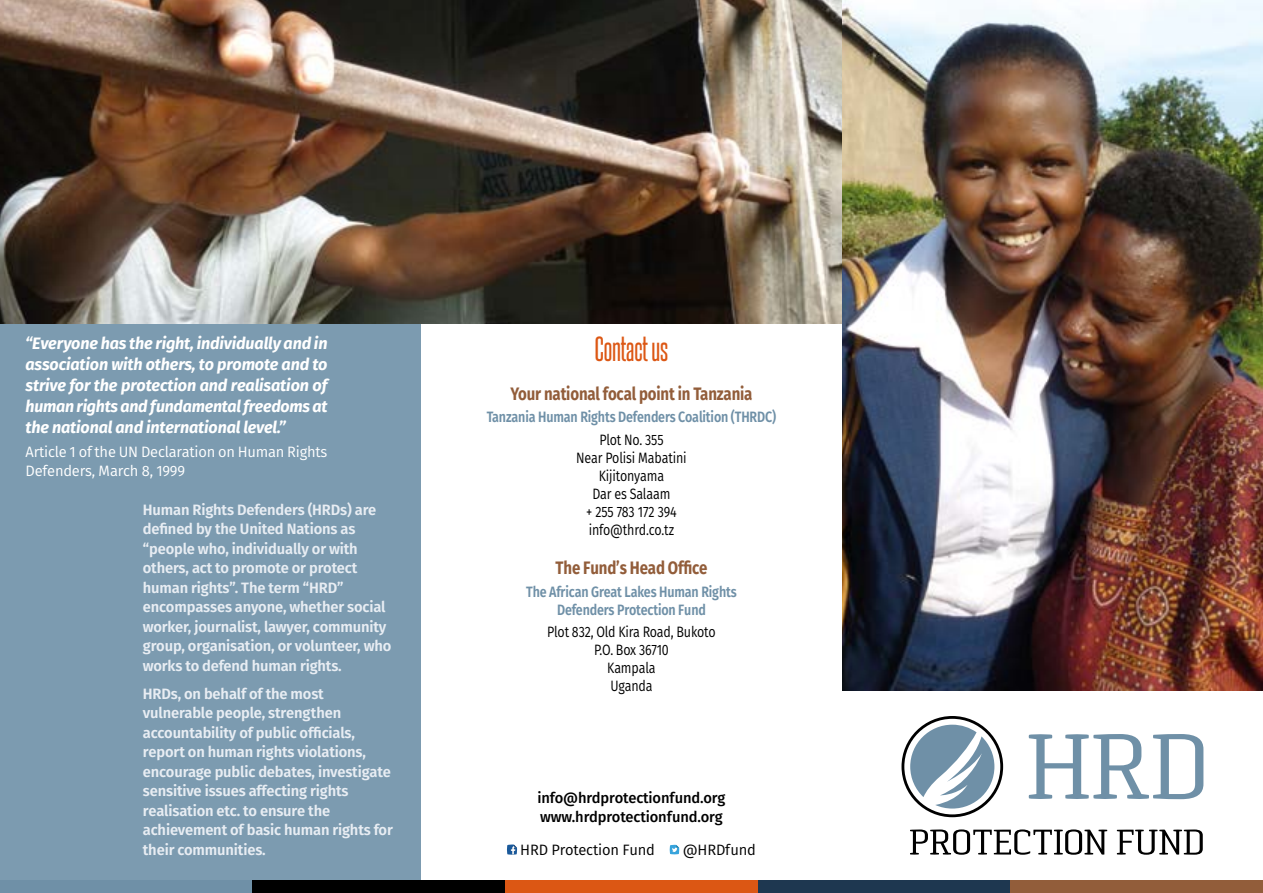
<style>
.page{position:relative;width:1263px;height:893px;background:#fff}
.page>*{position:absolute;margin:0;border:0;box-sizing:border-box;transform-origin:0 0}
.t1{font:30px "Steelfish Rg";letter-spacing:-.005em;color:#dc5714}
.t2{font:700 18px "Fira Sans";letter-spacing:-.01em;color:#925d3a;scale:.83 1}
.t3{font:italic 700 16.5px/21px "Fira Sans";letter-spacing:-.01em;color:#fff;text-align:justify}
.t4{font:600 15px/19.5px "Fira Sans";letter-spacing:-.01em;color:#e8edf3}
.t5{font:15px/18px "Fira Sans";letter-spacing:-.01em;color:#000;text-align:center;scale:.83 1}
.t6{font:600 15px/18px "Fira Sans";letter-spacing:-.01em;color:#6f90a7;text-align:center;scale:.83 1}
.t7{font:15px/19.5px "Fira Sans";letter-spacing:-.015em;color:#fff}
.t8{font:500 15px/19.5px "Fira Sans";letter-spacing:-.01em;color:#000}
.t9{font:15px "Fira Sans";letter-spacing:-.01em;color:#000}
</style>
<div class="page">
<div style="left:0;top:323px;width:421px;height:570px;background:#7c9bb0"></div>
<div style="left:0;top:880px;width:253px;height:13px;background:#6f90a7"></div>
<div style="left:253px;top:880px;width:252px;height:13px;background:#000"></div>
<div style="left:505px;top:880px;width:253px;height:13px;background:#dc5714"></div>
<div style="left:758px;top:880px;width:252px;height:13px;background:#1e3750"></div>
<div style="left:1010px;top:880px;width:253px;height:13px;background:#925d3a"></div>
<img style="left:842px;top:0;width:421px;height:691px">
<img style="left:0;top:0;width:842px;height:323px">
<svg style="left:1029px;top:734px;width:174px;height:65px"></svg>
<svg style="left:910px;top:829px;width:197px;height:26px"></svg>
<svg style="left:1117px;top:829px;width:86px;height:26px"></svg>
<svg style="left:901px;top:716px;width:102px;height:101px"></svg>
<svg style="left:507px;top:844px;width:10px;height:11px"></svg>
<svg style="left:670px;top:845px;width:9px;height:9px"></svg>
<p class="t3" style="left:26px;top:333px;width:303px">“Everyone has the right, individually and in association with others, to promote and to strive for the protection and realisation of human rights and fundamental freedoms at the national and international level.”</p>
<p class="t7" style="left:26px;top:442px;width:303px">Article 1 of the UN Declaration on Human Rights<br>Defenders, March 8, 1999</p>
<p class="t4" style="left:143px;top:500px;width:250px">Human Rights Defenders (HRDs) are defined by the United Nations as “people who, individually or with others, act to promote or protect human rights”. The term “HRD” encompasses anyone, whether social worker, journalist, lawyer, community group, organisation, or volunteer, who works to defend human rights.</p>
<p class="t4" style="left:143px;top:684px;width:252px">HRDs, on behalf of the most vulnerable people, strengthen accountability of public officials, report on human rights violations, encourage public debates, investigate sensitive issues affecting rights realisation etc. to ensure the achievement of basic human rights for their communities.</p>
<h1 class="t1" style="left:595px;top:331px;width:75px">CONTACT US</h1>
<p class="t2" style="left:510px;top:381px;width:293px">Your national focal point in Tanzania</p>
<p class="t6" style="left:487px;top:408px;width:350px">Tanzania Human Rights Defenders Coalition (THRDC)</p>
<p class="t5" style="left:576px;top:430px;width:135px">Plot No. 355<br>Near Polisi Mabatini<br>Kijitonyama<br>Dar es Salaam<br>+ 255 783 172 394 info@thrd.co.tz</p>
<p class="t2" style="left:556px;top:555px;width:184px">The Fund’s Head Office</p>
<p class="t6" style="left:526px;top:582px;width:255px">The African Great Lakes Human Rights<br>Defenders Protection Fund</p>
<p class="t5" style="left:547px;top:622px;width:205px">Plot 832, Old Kira Road, Bukoto<br>P.O. Box 36710<br>Kampala<br>Uganda</p>
<p class="t8" style="left:537px;top:788px;width:189px">info@hrdprotectionfund.org www.hrdprotectionfund.org</p>
<p class="t9" style="left:520px;top:839px;width:136px">HRD Protection Fund</p>
<p class="t9" style="left:683px;top:839px;width:75px">@HRDfund</p>
</div>
